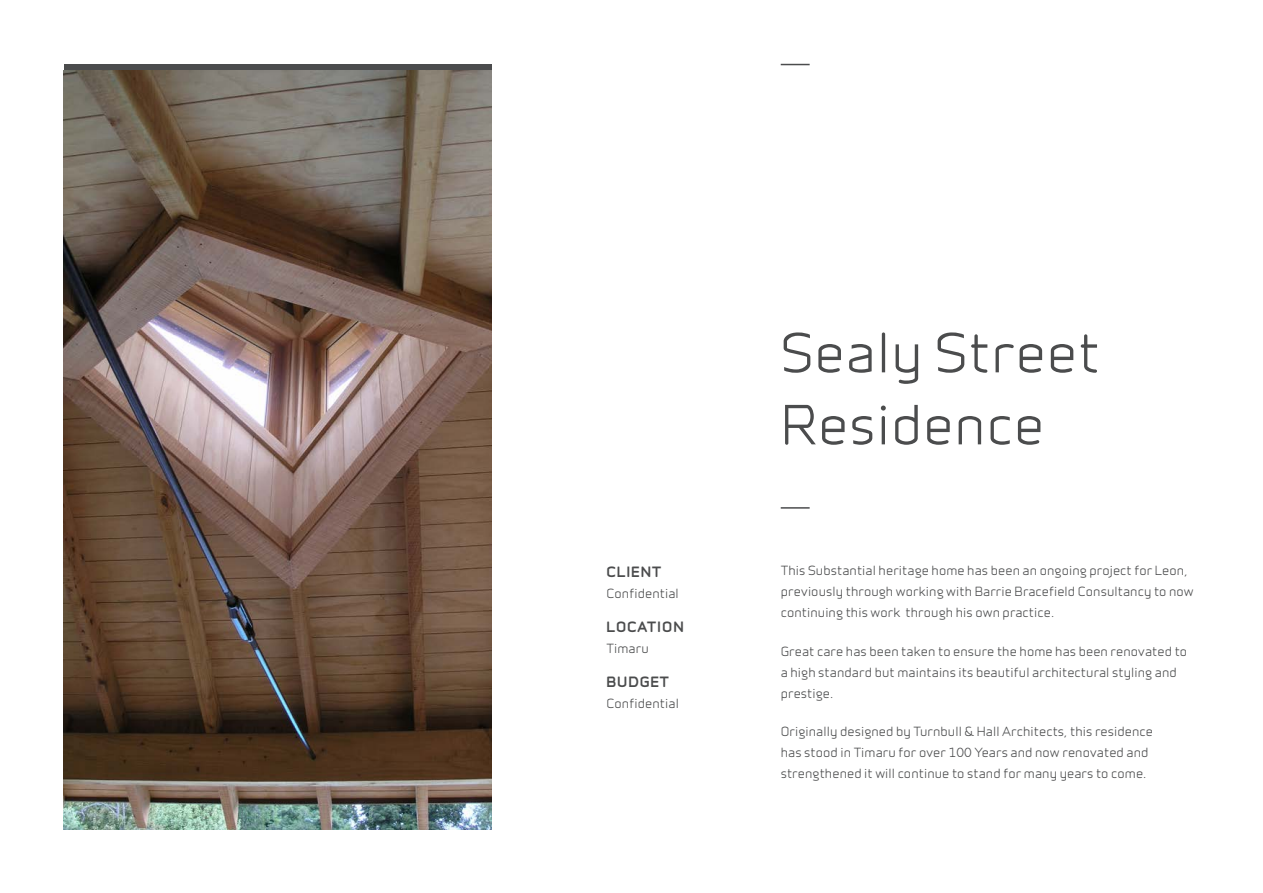
<style>
.page{position:relative;width:1263px;height:893px;background:#fff}
.page>*{position:absolute;margin:0;border:0;box-sizing:border-box;transform-origin:0 0}
.t1{font:500 51px/72px "Infinity";letter-spacing:.02em;color:#4b4c4d}
.t2{font:800 13.5px "Infinity";letter-spacing:.07em;color:#4b4c4d}
.t3{font:500 12px/21px "Infinity";letter-spacing:.01em;color:#4b4c4d}
</style>
<div class="page">
<svg style="left:781px;top:64px;width:29px;height:1px"></svg>
<hr style="left:781px;top:507px;width:29px;height:2px;background:#4b4c4d">
<img style="left:64px;top:70px;width:428px;height:759px">
<p class="t2" style="left:607px;top:562px;width:56px">CLIENT</p>
<p class="t3" style="left:607px;top:582px;width:74px">Confidential</p>
<p class="t2" style="left:607px;top:617px;width:79px">LOCATION</p>
<p class="t3" style="left:607px;top:637px;width:44px">Timaru</p>
<p class="t2" style="left:607px;top:671px;width:64px">BUDGET</p>
<p class="t3" style="left:607px;top:692px;width:74px">Confidential</p>
<p class="t1" style="left:781px;top:314px;width:321px">Sealy Street<br>Residence</p>
<p class="t3" style="left:781px;top:560px;width:414px">This Substantial heritage home has been an ongoing project for Leon, previously through working with Barrie Bracefield Consultancy to now continuing this work through his own practice.</p>
<p class="t3" style="left:781px;top:640px;width:408px">Great care has been taken to ensure the home has been renovated to a high standard but maintains its beautiful architectural styling and prestige.</p>
<p class="t3" style="left:781px;top:720px;width:374px">Originally designed by Turnbull &amp; Hall Architects, this residence has stood in Timaru for over 100 Years and now renovated and strengthened it will continue to stand for many years to come.</p>
</div>
